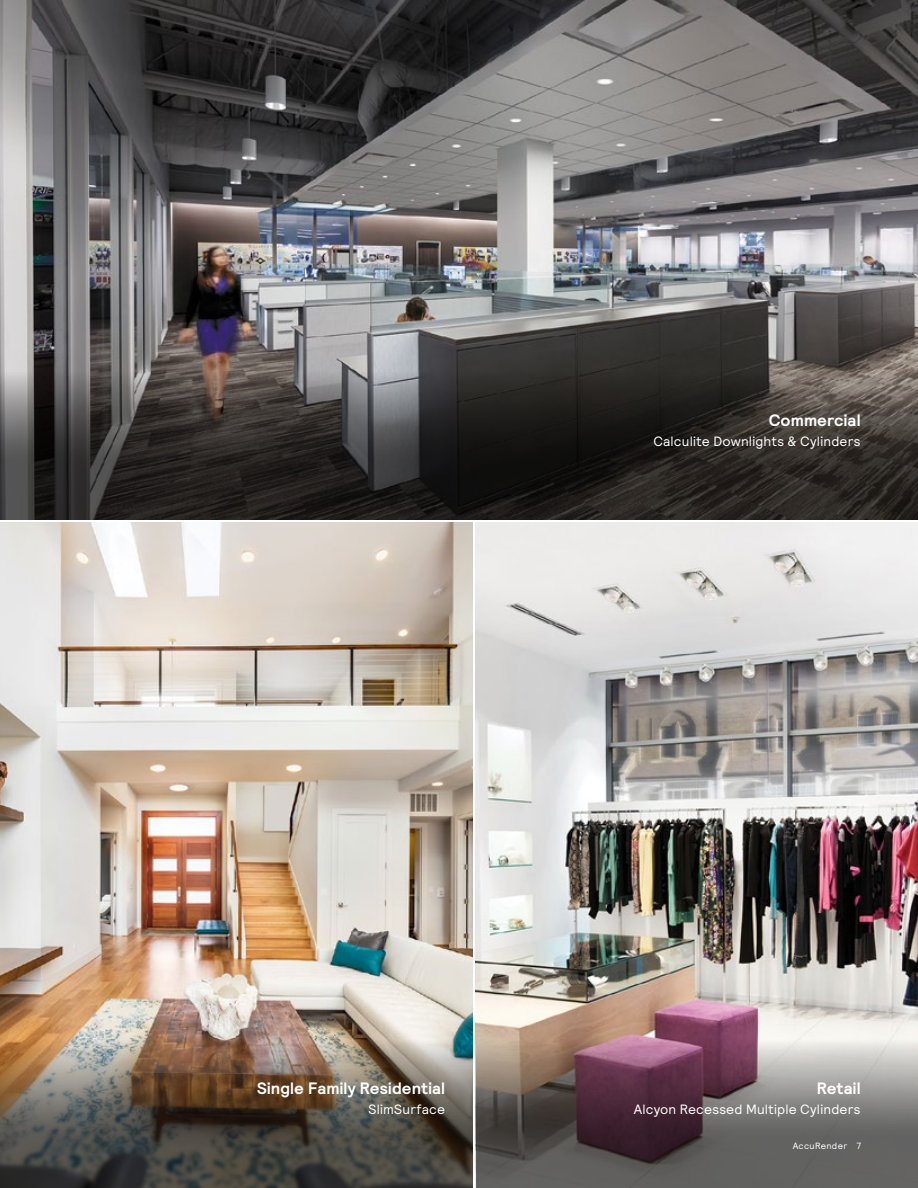
<style>
.page{position:relative;width:918px;height:1188px;background:#fff}
.page>*{position:absolute;margin:0;border:0;box-sizing:border-box;transform-origin:0 0}
.t1{font:700 16.5px "Signify Relative";letter-spacing:.01em;color:#fff}
.t2{font:13.5px "Signify Relative";letter-spacing:.015em;color:#fff}
.t3{font:9px "Signify Relative";letter-spacing:.04em;color:#fff}
</style>
<div class="page">
<img style="left:476px;top:523px;width:442px;height:517px">
<img style="left:0;top:523px;width:472px;height:517px">
<img style="left:0;top:1040px;width:472px;height:148px">
<svg style="left:476px;top:1040px;width:442px;height:148px;background:#716466"></svg>
<img style="left:0;top:0;width:918px;height:371px">
<svg style="left:0;top:371px;width:918px;height:149px;background:#322f2d"></svg>
<p class="t1" style="left:769px;top:409px;width:93px">Commercial</p>
<p class="t2" style="left:653px;top:432px;width:209px">Calculite Downlights &amp; Cylinders</p>
<p class="t1" style="left:257px;top:1078px;width:190px">Single Family Residential</p>
<p class="t2" style="left:368px;top:1100px;width:78px">SlimSurface</p>
<p class="t1" style="left:817px;top:1078px;width:45px">Retail</p>
<p class="t2" style="left:634px;top:1100px;width:228px">Alcyon Recessed Multiple Cylinders</p>
<p class="t3" style="left:793px;top:1140px;width:70px">AccuRender 7</p>
</div>
